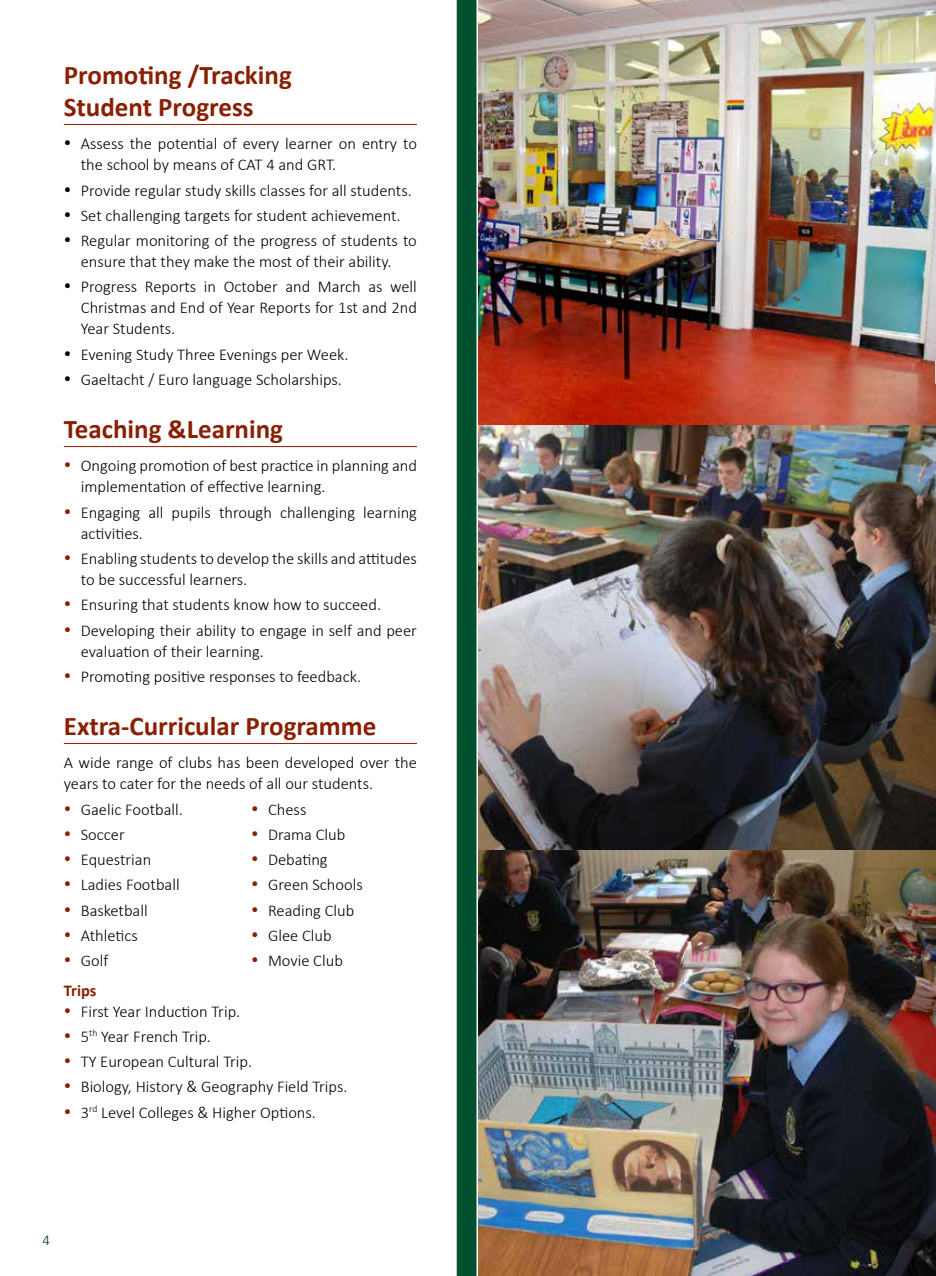
<style>
.page{position:relative;width:936px;height:1276px;background:#fff}
.page>*{position:absolute;margin:0;border:0;box-sizing:border-box;transform-origin:0 0}
.t1{font:700 27px/31.5px "Calibri";color:#8a1f03}
.t2{font:300 16.5px/21px "Calibri";color:#000}
.t3{font:700 16.5px "Calibri";letter-spacing:-.005em;color:#8a1f03}
.t4{font:300 15px "Calibri";color:#003f1a}
.s1{color:#8a1f03}
</style>
<div class="page">
<hr style="left:64px;top:124px;width:353px;height:1px;background:#8a1f03">
<hr style="left:64px;top:446px;width:353px;height:1px;background:#8a1f03">
<hr style="left:64px;top:743px;width:353px;height:1px;background:#8a1f03">
<img style="left:478px;top:0;width:457px;height:1276px">
<svg style="left:935px;top:361px;width:1px;height:22px"></svg>
<svg style="left:456px;top:0;width:21px;height:1276px;background:#1a6244"></svg>
<h1 class="t1" style="left:64px;top:59px;width:229px">Promoting /Tracking<br>Student Progress</h1>
<p class="t2" style="left:81px;top:133px;width:337px;text-indent:-17px">• Assess the potential of every learner on entry to the school by means of CAT 4 and GRT.</p>
<p class="t2" style="left:64px;top:179px;width:349px">• Provide regular study skills classes for all students.</p>
<p class="t2" style="left:64px;top:204px;width:338px">• Set challenging targets for student achievement.</p>
<p class="t2" style="left:64px;top:229px;width:354px;text-align:center">• Regular monitoring of the progress of students to ensure that they make the most of their ability.</p>
<p class="t2" style="left:81px;top:276px;width:337px;text-align:justify;text-indent:-17px">• Progress Reports in October and March as well Christmas and End of Year Reports for 1st and 2nd Year Students.</p>
<p class="t2" style="left:64px;top:343px;width:286px">• Evening Study Three Evenings per Week.</p>
<p class="t2" style="left:64px;top:368px;width:280px">• Gaeltacht / Euro language Scholarships.</p>
<h1 class="t1" style="left:64px;top:413px;width:221px">Teaching &amp;Learning</h1>
<p class="t2" style="left:81px;top:455px;width:337px;text-indent:-17px"><span class="s1">•</span> Ongoing promotion of best practice in planning and implementation of effective learning.</p>
<p class="t2" style="left:81px;top:501px;width:337px;text-indent:-17px"><span class="s1">•</span> Engaging all pupils through challenging learning activities.</p>
<p class="t2" style="left:81px;top:547px;width:337px;text-indent:-17px"><span class="s1">•</span> Enabling students to develop the skills and attitudes to be successful learners.</p>
<p class="t2" style="left:64px;top:593px;width:319px"><span class="s1">•</span> Ensuring that students know how to succeed.</p>
<p class="t2" style="left:81px;top:619px;width:337px;text-indent:-17px"><span class="s1">•</span> Developing their ability to engage in self and peer evaluation of their learning.</p>
<p class="t2" style="left:64px;top:665px;width:299px"><span class="s1">•</span> Promoting positive responses to feedback.</p>
<h1 class="t1" style="left:64px;top:710px;width:314px">Extra-Curricular Programme</h1>
<p class="t2" style="left:64px;top:751px;width:354px">A wide range of clubs has been developed over the years to cater for the needs of all our students.</p>
<p class="t2" style="left:64px;top:798px;width:120px"><span class="s1">•</span> Gaelic Football.</p>
<p class="t2" style="left:64px;top:823px;width:62px"><span class="s1">•</span> Soccer</p>
<p class="t2" style="left:64px;top:848px;width:89px"><span class="s1">•</span> Equestrian</p>
<p class="t2" style="left:64px;top:873px;width:117px"><span class="s1">•</span> Ladies Football</p>
<p class="t2" style="left:64px;top:899px;width:85px"><span class="s1">•</span> Basketball</p>
<p class="t2" style="left:64px;top:924px;width:75px"><span class="s1">•</span> Athletics</p>
<p class="t2" style="left:64px;top:949px;width:46px"><span class="s1">•</span> Golf</p>
<p class="t2" style="left:251px;top:798px;width:57px"><span class="s1">•</span> Chess</p>
<p class="t2" style="left:251px;top:823px;width:96px"><span class="s1">•</span> Drama Club</p>
<p class="t2" style="left:251px;top:848px;width:78px"><span class="s1">•</span> Debating</p>
<p class="t2" style="left:251px;top:873px;width:113px"><span class="s1">•</span> Green Schools</p>
<p class="t2" style="left:251px;top:899px;width:105px"><span class="s1">•</span> Reading Club</p>
<p class="t2" style="left:251px;top:924px;width:82px"><span class="s1">•</span> Glee Club</p>
<p class="t2" style="left:251px;top:949px;width:93px"><span class="s1">•</span> Movie Club</p>
<p class="t3" style="left:64px;top:979px;width:34px">Trips</p>
<p class="t2" style="left:64px;top:1000px;width:178px"><span class="s1">•</span> First Year Induction Trip.</p>
<p class="t2" style="left:64px;top:1025px;width:149px"><span class="s1">•</span> 5<sup>th</sup> Year French Trip.</p>
<p class="t2" style="left:64px;top:1050px;width:190px"><span class="s1">•</span> TY European Cultural Trip.</p>
<p class="t2" style="left:64px;top:1075px;width:285px"><span class="s1">•</span> Biology, History &amp; Geography Field Trips.</p>
<p class="t2" style="left:64px;top:1101px;width:253px"><span class="s1">•</span> 3<sup>rd</sup> Level Colleges &amp; Higher Options.</p>
<p class="t4" style="left:43px;top:1230px;width:9px">4</p>
</div>
